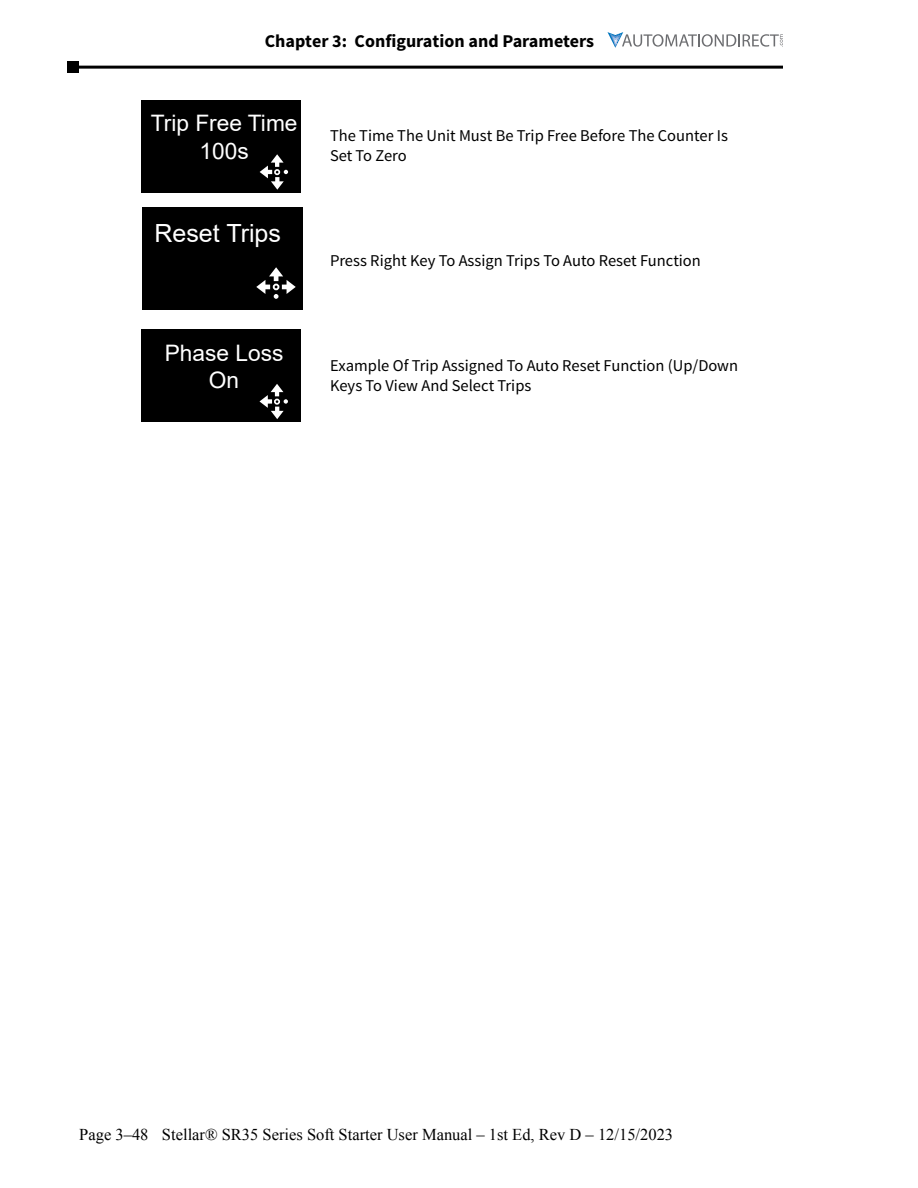
<style>
.page{position:relative;width:918px;height:1188px;background:#fff}
.page>*{position:absolute;margin:0;border:0;box-sizing:border-box;transform-origin:0 0}
.t1{font:25.05px "Arial";color:#fff}
.t2{font:22.65px/27.3px "Arial";color:#fff;text-align:center}
.t3{font:700 18px "Source Sans Pro";color:#000}
.Body_-_w_o_indent{font:16.5px/19.8px "Source Sans Pro";color:#000}
.t4{font:16.5px "Times New Roman";color:#000}
</style>
<div class="page">
<svg style="left:608px;top:32px;width:175px;height:16px"></svg>
<hr style="left:74px;top:66px;width:709px;height:3px;background:#000">
<div style="left:68px;top:61px;width:12px;height:12px;background:#000"></div>
<div style="left:142px;top:100px;width:159px;height:93px;background:#000"></div>
<svg style="left:260px;top:154px;width:28px;height:36px"></svg>
<div style="left:142px;top:207px;width:160px;height:103px;background:#000"></div>
<svg style="left:256px;top:267px;width:40px;height:32px"></svg>
<div style="left:142px;top:329px;width:159px;height:93px;background:#000"></div>
<svg style="left:259px;top:384px;width:29px;height:35px"></svg>
<p class="t3" style="left:265px;top:29px;width:331px">Chapter 3: Configuration and Parameters</p>
<p class="t2" style="left:151px;top:110px;width:148px">Trip Free Time<br>100s</p>
<p class="t1" style="left:155px;top:216px;width:128px">Reset Trips</p>
<p class="t2" style="left:165px;top:339px;width:120px">Phase Loss<br>On</p>
<p class="Body_-_w_o_indent" style="left:330px;top:126px;width:400px">The Time The Unit Must Be Trip Free Before The Counter Is<br>Set To Zero</p>
<p class="Body_-_w_o_indent" style="left:330px;top:251px;width:372px">Press Right Key To Assign Trips To Auto Reset Function</p>
<p class="Body_-_w_o_indent" style="left:330px;top:356px;width:410px">Example Of Trip Assigned To Auto Reset Function (Up/Down<br>Keys To View And Select Trips</p>
<p class="t4" style="left:79px;top:1124px;width:595px">Page 3–48 Stellar® SR35 Series Soft Starter User Manual – 1st Ed, Rev D – 12/15/2023</p>
</div>
